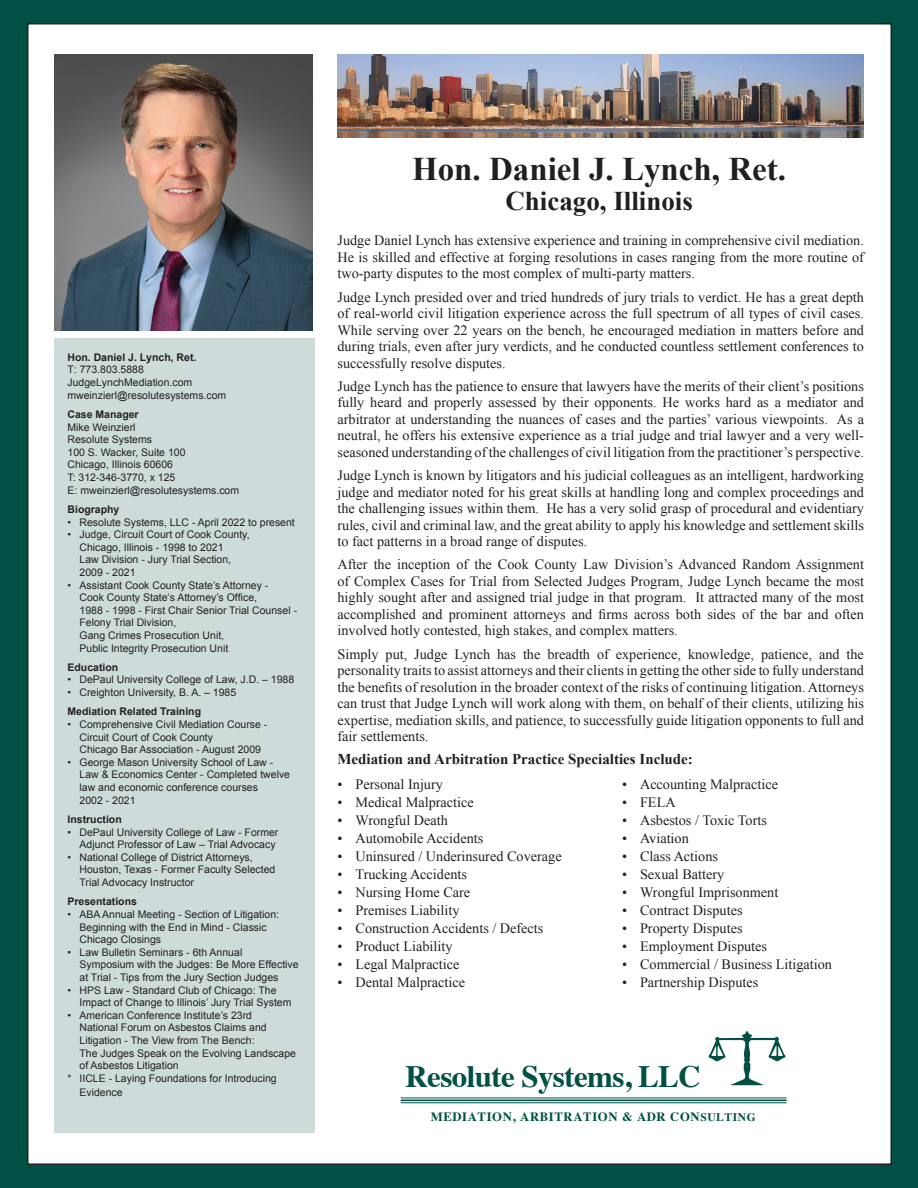
<style>
.page{position:relative;width:918px;height:1188px;background:#fff}
.page>*{position:absolute;margin:0;border:0;box-sizing:border-box;transform-origin:0 0}
.t1{font:700 33px "Times New Roman";color:#231f20}
.t2{font:700 31.05px "Times";letter-spacing:-.02em;color:#005143}
.t3{font:700 27px "Times New Roman";color:#231f20}
.t4{font:700 15px "Times New Roman";color:#231f20}
.t5{font:14.25px/16.5px "Times New Roman";color:#231f20;text-align:justify}
.t6{font:700 12.75px "Times";letter-spacing:.05em;color:#005143}
.t7{font:10.5px/12.6px "Arial";color:#231f20}
.t8{font:700 10.5px "Arial";color:#231f20}
.s1{font-size:11.55px}
</style>
<div class="page">
<div style="left:0;top:0;width:917px;height:1188px;background:#005143"></div>
<div style="left:28px;top:24px;width:863px;height:1140px;background:#fff"></div>
<div style="left:54px;top:338px;width:261px;height:795px;background:#cddcda"></div>
<hr style="left:401px;top:1098px;width:386px;height:1px;background:#005143">
<hr style="left:401px;top:1100px;width:386px;height:1px;background:#005143">
<hr style="left:401px;top:1102px;width:386px;height:1px;background:#005143">
<img style="left:708px;top:1031px;width:78px;height:55px">
<img style="left:338px;top:54px;width:526px;height:84px">
<img style="left:54px;top:54px;width:259px;height:277px">
<p class="t8" style="left:68px;top:350px;width:130px">Hon. Daniel J. Lynch, Ret.</p>
<p class="t7" style="left:68px;top:364px;width:160px">T: 773.803.5888<br>JudgeLynchMediation.com mweinzierl@resolutesystems.com</p>
<p class="t8" style="left:68px;top:407px;width:73px">Case Manager</p>
<p class="t7" style="left:68px;top:421px;width:173px">Mike Weinzierl<br>Resolute Systems<br>100 S. Wacker, Suite 100<br>Chicago, Illinois 60606<br>T: 312-346-3770, x 125<br>E: mweinzierl@resolutesystems.com</p>
<p class="t8" style="left:68px;top:502px;width:53px">Biography</p>
<p class="t7" style="left:68px;top:516px;width:229px">• Resolute Systems, LLC - April 2022 to present</p>
<p class="t7" style="left:80px;top:528px;width:172px;text-indent:-12px">• Judge, Circuit Court of Cook County,<br>Chicago, Illinois - 1998 to 2021<br>Law Division - Jury Trial Section,<br>2009 - 2021</p>
<p class="t7" style="left:80px;top:579px;width:219px;text-indent:-12px">• Assistant Cook County State’s Attorney -<br>Cook County State’s Attorney’s Office,<br>1988 - 1998 - First Chair Senior Trial Counsel - Felony Trial Division,<br>Gang Crimes Prosecution Unit,<br>Public Integrity Prosecution Unit</p>
<p class="t8" style="left:67px;top:660px;width:52px">Education</p>
<p class="t7" style="left:67px;top:674px;width:228px">• DePaul University College of Law, J.D. – 1988</p>
<p class="t7" style="left:67px;top:686px;width:170px">• Creighton University, B. A. – 1985</p>
<p class="t8" style="left:67px;top:705px;width:135px">Mediation Related Training</p>
<p class="t7" style="left:80px;top:718px;width:189px;text-indent:-12px">• Comprehensive Civil Mediation Course -<br>Circuit Court of Cook County<br>Chicago Bar Association - August 2009</p>
<p class="t7" style="left:80px;top:756px;width:212px;text-indent:-12px">• George Mason University School of Law -<br>Law &amp; Economics Center - Completed twelve law and economic conference courses<br>2002 - 2021</p>
<p class="t8" style="left:67px;top:812px;width:56px">Instruction</p>
<p class="t7" style="left:67px;top:826px;width:212px;text-align:right">• DePaul University College of Law - Former<br>Adjunct Professor of Law – Trial Advocacy</p>
<p class="t7" style="left:80px;top:851px;width:197px;text-indent:-12px">• National College of District Attorneys,<br>Houston, Texas - Former Faculty Selected<br>Trial Advocacy Instructor</p>
<p class="t8" style="left:67px;top:895px;width:71px">Presentations</p>
<p class="t7" style="left:80px;top:908px;width:201px;text-indent:-12px">• ABA Annual Meeting - Section of Litigation:<br>Beginning with the End in Mind - Classic<br>Chicago Closings</p>
<p class="t7" style="left:80px;top:946px;width:221px;text-indent:-12px">• Law Bulletin Seminars - 6th Annual<br>Symposium with the Judges: Be More Effective at Trial - Tips from the Jury Section Judges</p>
<p class="t7" style="left:80px;top:984px;width:214px;text-indent:-12px">• HPS Law - Standard Club of Chicago: The<br>Impact of Change to Illinois’ Jury Trial System</p>
<p class="t7" style="left:67px;top:1009px;width:186px">• American Conference Institute’s 23rd</p>
<p class="t7" style="left:80px;top:1021px;width:189px">National Forum on Asbestos Claims and</p>
<p class="t7" style="left:80px;top:1034px;width:177px">Litigation - The View from The Bench:</p>
<p class="t7" style="left:80px;top:1047px;width:218px">The Judges Speak on the Evolving Landscape</p>
<p class="t7" style="left:80px;top:1059px;width:101px">of Asbestos Litigation</p>
<p class="t7" style="left:67px;top:1072px;width:211px">* IICLE - Laying Foundations for Introducing</p>
<p class="t7" style="left:80px;top:1086px;width:45px">Evidence</p>
<h1 class="t1" style="left:412px;top:146px;width:376px">Hon. Daniel J. Lynch, Ret.</h1>
<h3 class="t3" style="left:505px;top:182px;width:189px">Chicago, Illinois</h3>
<p class="t5" style="left:337px;top:232px;width:528px">Judge Daniel Lynch has extensive experience and training in comprehensive civil mediation.<br>He is skilled and effective at forging resolutions in cases ranging from the more routine of two-party disputes to the most complex of multi-party matters.</p>
<p class="t5" style="left:337px;top:288px;width:528px">Judge Lynch presided over and tried hundreds of jury trials to verdict. He has a great depth of real-world civil litigation experience across the full spectrum of all types of civil cases.<br>While serving over 22 years on the bench, he encouraged mediation in matters before and during trials, even after jury verdicts, and he conducted countless settlement conferences to successfully resolve disputes.</p>
<p class="t5" style="left:337px;top:378px;width:528px">Judge Lynch has the patience to ensure that lawyers have the merits of their client’s positions fully heard and properly assessed by their opponents. He works hard as a mediator and arbitrator at understanding the nuances of cases and the parties’ various viewpoints. As a neutral, he offers his extensive experience as a trial judge and trial lawyer and a very well&shy;seasoned understanding of the challenges of civil litigation from the practitioner’s perspective.</p>
<p class="t5" style="left:337px;top:467px;width:528px">Judge Lynch is known by litigators and his judicial colleagues as an intelligent, hardworking judge and mediator noted for his great skills at handling long and complex proceedings and the challenging issues within them. He has a very solid grasp of procedural and evidentiary rules, civil and criminal law, and the great ability to apply his knowledge and settlement skills to fact patterns in a broad range of disputes.</p>
<p class="t5" style="left:337px;top:556px;width:528px">After the inception of the Cook County Law Division’s Advanced Random Assignment of Complex Cases for Trial from Selected Judges Program, Judge Lynch became the most highly sought after and assigned trial judge in that program. It attracted many of the most accomplished and prominent attorneys and firms across both sides of the bar and often involved hotly contested, high stakes, and complex matters.</p>
<p class="t5" style="left:337px;top:645px;width:528px">Simply put, Judge Lynch has the breadth of experience, knowledge, patience, and the personality traits to assist attorneys and their clients in getting the other side to fully understand the benefits of resolution in the broader context of the risks of continuing litigation. Attorneys can trust that Judge Lynch will work along with them, on behalf of their clients, utilizing his expertise, mediation skills, and patience, to successfully guide litigation opponents to full and fair settlements.</p>
<p class="t4" style="left:338px;top:749px;width:357px">Mediation and Arbitration Practice Specialties Include:</p>
<p class="t5" style="left:338px;top:775px;width:107px">• Personal Injury</p>
<p class="t5" style="left:338px;top:793px;width:138px">• Medical Malpractice</p>
<p class="t5" style="left:338px;top:811px;width:112px">• Wrongful Death</p>
<p class="t5" style="left:338px;top:829px;width:147px">• Automobile Accidents</p>
<p class="t5" style="left:338px;top:847px;width:226px">• Uninsured / Underinsured Coverage</p>
<p class="t5" style="left:338px;top:865px;width:131px">• Trucking Accidents</p>
<p class="t5" style="left:338px;top:883px;width:134px">• Nursing Home Care</p>
<p class="t5" style="left:338px;top:901px;width:124px">• Premises Liability</p>
<p class="t5" style="left:338px;top:919px;width:207px">• Construction Accidents / Defects</p>
<p class="t5" style="left:338px;top:937px;width:116px">• Product Liability</p>
<p class="t5" style="left:338px;top:955px;width:124px">• Legal Malpractice</p>
<p class="t5" style="left:338px;top:973px;width:129px">• Dental Malpractice</p>
<p class="t5" style="left:622px;top:775px;width:158px">• Accounting Malpractice</p>
<p class="t5" style="left:622px;top:793px;width:55px">• FELA</p>
<p class="t5" style="left:622px;top:811px;width:146px">• Asbestos / Toxic Torts</p>
<p class="t5" style="left:622px;top:829px;width:68px">• Aviation</p>
<p class="t5" style="left:622px;top:847px;width:97px">• Class Actions</p>
<p class="t5" style="left:622px;top:865px;width:104px">• Sexual Battery</p>
<p class="t5" style="left:622px;top:883px;width:158px">• Wrongful Imprisonment</p>
<p class="t5" style="left:622px;top:901px;width:122px">• Contract Disputes</p>
<p class="t5" style="left:622px;top:919px;width:122px">• Property Disputes</p>
<p class="t5" style="left:622px;top:937px;width:147px">• Employment Disputes</p>
<p class="t5" style="left:622px;top:955px;width:211px">• Commercial / Business Litigation</p>
<p class="t5" style="left:622px;top:973px;width:138px">• Partnership Disputes</p>
<h2 class="t2" style="left:405px;top:1047px;width:297px">Resolute Systems, LLC</h2>
<p class="t6" style="left:431px;top:1104px;width:327px">MEDIATION, ARBITRATION &amp; ADR CON<span class="s1">SULTING</span></p>
</div>
